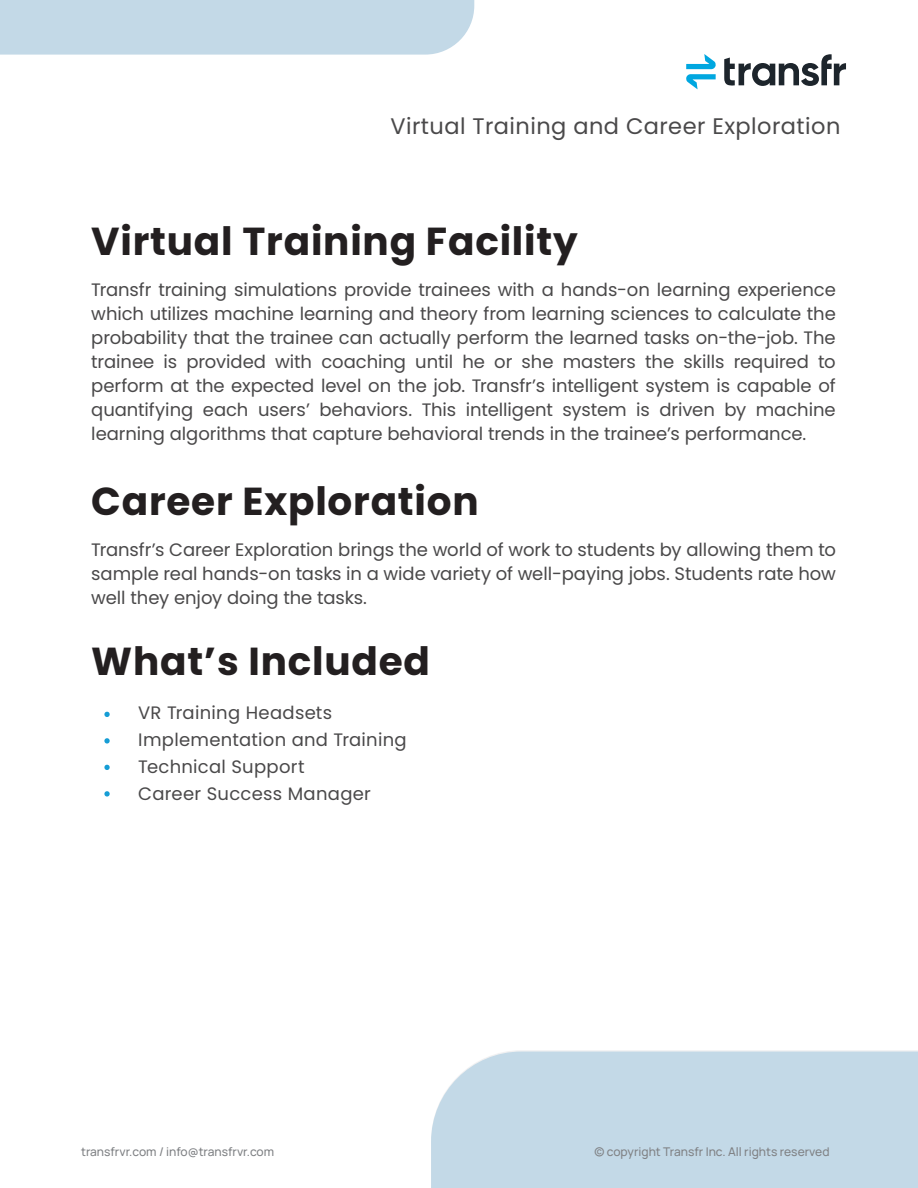
<style>
.page{position:relative;width:918px;height:1188px;background:#fff}
.page>*{position:absolute;margin:0;border:0;box-sizing:border-box;transform-origin:0 0}
.t1{font:700 39px "Poppins";letter-spacing:.02em;color:#231f20}
.t2{font:22.5px "Poppins";letter-spacing:.02em;color:#4a494a}
.t3{font:18px/24px "Poppins";color:#4a494a;text-align:justify}
.t4{font:500 12px "Manrope";color:#808285}
</style>
<div class="page">
<svg style="left:104px;top:712px;width:6px;height:5px"></svg>
<svg style="left:104px;top:738px;width:6px;height:6px"></svg>
<svg style="left:104px;top:765px;width:6px;height:5px"></svg>
<svg style="left:104px;top:791px;width:6px;height:6px"></svg>
<div style="left:431px;top:1052px;width:487px;height:136px;background:#c3d9e7"></div>
<svg style="left:724px;top:54px;width:122px;height:32px"></svg>
<svg style="left:686px;top:54px;width:30px;height:35px"></svg>
<div style="left:0;top:0;width:474px;height:55px;background:#c3d9e7"></div>
<p class="t2" style="left:390px;top:113px;width:451px">Virtual Training and Career Exploration</p>
<h1 class="t1" style="left:91px;top:219px;width:488px">Virtual Training Facility</h1>
<p class="t3" style="left:91px;top:278px;width:746px">Transfr training simulations provide trainees with a hands-on learning experience which utilizes machine learning and theory from learning sciences to calculate the probability that the trainee can actually perform the learned tasks on-the-job. The trainee is provided with coaching until he or she masters the skills required to perform at the expected level on the job. Transfr’s intelligent system is capable of quantifying each users’ behaviors. This intelligent system is driven by machine learning algorithms that capture behavioral trends in the trainee’s performance.</p>
<h1 class="t1" style="left:91px;top:478px;width:389px">Career Exploration</h1>
<p class="t3" style="left:91px;top:538px;width:746px">Transfr’s Career Exploration brings the world of work to students by allowing them to sample real hands-on tasks in a wide variety of well-paying jobs. Students rate how well they enjoy doing the tasks.</p>
<h1 class="t1" style="left:91px;top:639px;width:340px">What’s Included</h1>
<p class="t3" style="left:138px;top:699px;width:270px;line-height:27px;text-align:left">VR Training Headsets<br>Implementation and Training<br>Technical Support<br>Career Success Manager</p>
<p class="t4" style="left:81px;top:1143px;width:195px">transfrvr.com / info@transfrvr.com</p>
<p class="t4" style="left:594px;top:1143px;width:237px">© copyright Transfr Inc. All rights reserved</p>
</div>
